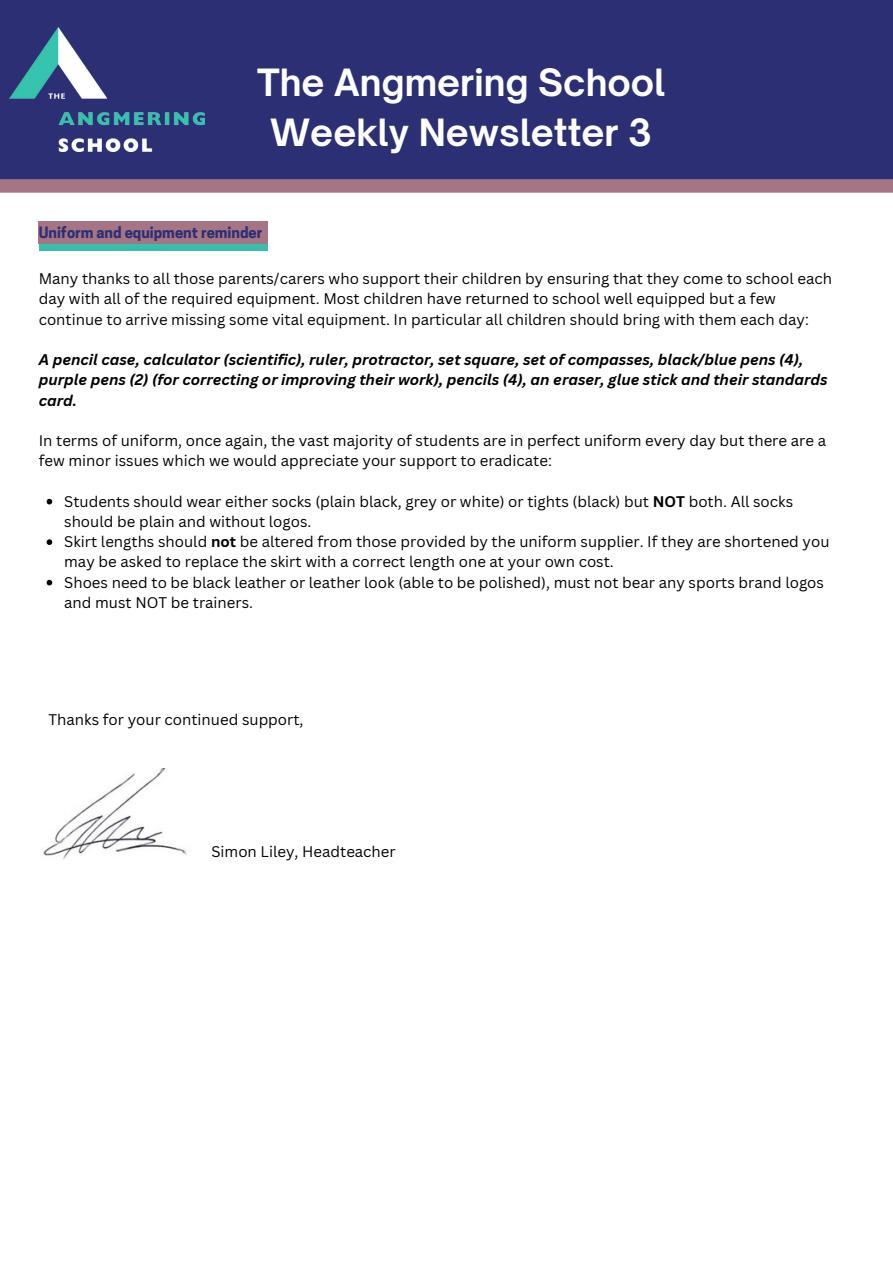
<style>
.page{position:relative;width:893px;height:1264px;background:#fff}
.page>*{position:absolute;margin:0;border:0;box-sizing:border-box;transform-origin:0 0}
.t1{font:700 36px/49.5px "Open Sauce One";color:#fff;text-align:center}
.t2{font:15px/20.2px "Canva Sans";color:#000}
.t3{font:italic 700 15px/20.2px "Canva Sans";color:#000}
.t4{font:700 14.7px "Cooper Hewitt";color:#2c2f73}
.s1{font-weight:700}
</style>
<div class="page">
<div style="left:0;top:0;width:892px;height:181px;background:#2c2f73"></div>
<img style="left:9px;top:27px;width:195px;height:124px">
<div style="left:0;top:179px;width:892px;height:14px;background:#a67585"></div>
<svg style="left:39px;top:243px;width:229px;height:7px;background:#47b3a7"></svg>
<img style="left:43px;top:768px;width:144px;height:92px">
<div style="left:38px;top:221px;width:230px;height:22px;background:#a67585"></div>
<svg style="left:47px;top:499px;width:5px;height:5px"></svg>
<svg style="left:47px;top:539px;width:5px;height:6px"></svg>
<svg style="left:47px;top:580px;width:5px;height:5px"></svg>
<p class="t1" style="left:257px;top:58px;width:409px">The Angmering School<br>Weekly Newsletter 3</p>
<p class="t4" style="left:39px;top:227px;width:225px">Uniform and equipment reminder</p>
<p class="t2" style="left:39px;top:268px;width:794px">Many thanks to all those parents/carers who support their children by ensuring that they come to school each day with all of the required equipment. Most children have returned to school well equipped but a few continue to arrive missing some vital equipment. In particular all children should bring with them each day:</p>
<p class="t3" style="left:39px;top:349px;width:790px">A pencil case, calculator (scientific), ruler, protractor, set square, set of compasses, black/blue pens (4), purple pens (2) (for correcting or improving their work), pencils (4), an eraser, glue stick and their standards card.</p>
<p class="t2" style="left:39px;top:430px;width:788px">In terms of uniform, once again, the vast majority of students are in perfect uniform every day but there are a few minor issues which we would appreciate your support to eradicate:</p>
<p class="t2" style="left:64px;top:491px;width:730px">Students should wear either socks (plain black, grey or white) or tights (black) but <span class="s1">NOT</span> both. All socks should be plain and without logos.</p>
<p class="t2" style="left:64px;top:531px;width:766px">Skirt lengths should <span class="s1">not</span> be altered from those provided by the uniform supplier. If they are shortened you may be asked to replace the skirt with a correct length one at your own cost.</p>
<p class="t2" style="left:64px;top:571px;width:761px">Shoes need to be black leather or leather look (able to be polished), must not bear any sports brand logos and must NOT be trainers.</p>
<p class="t2" style="left:48px;top:709px;width:256px">Thanks for your continued support,</p>
<p class="t2" style="left:211px;top:840px;width:186px">Simon Liley, Headteacher</p>
</div>
